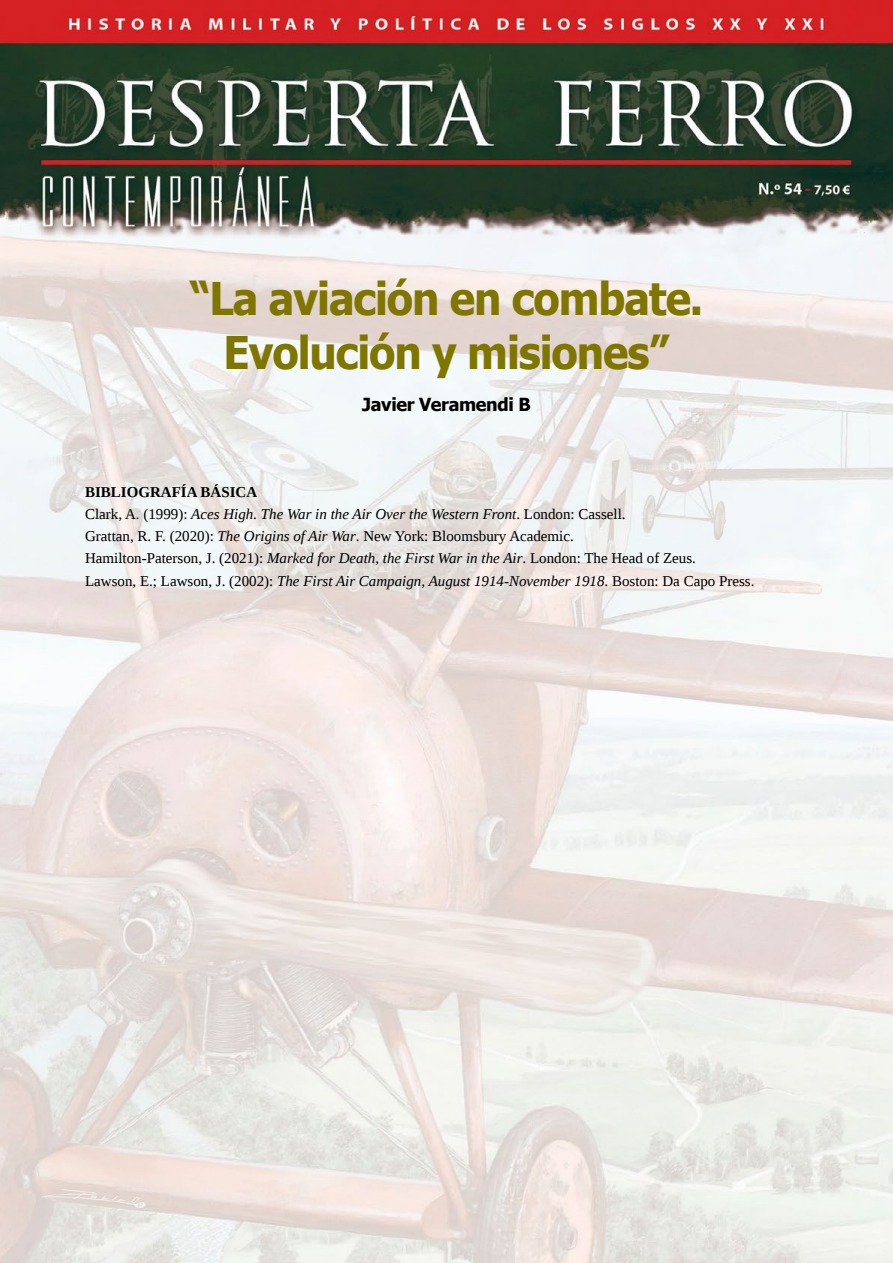
<style>
.page{position:relative;width:893px;height:1263px;background:#fff}
.page>*{position:absolute;margin:0;border:0;box-sizing:border-box;transform-origin:0 0}
.t1{font:700 45px/54px "Tahoma";letter-spacing:-.025em;color:#7f7600;text-align:center;scale:.95 1}
.t2{font:700 18px "Tahoma";letter-spacing:-.02em;color:#000}
.t3{font:15px/22.2px "Liberation Serif";color:#000}
.s1{font-weight:700}
.s2{font-style:italic}
</style>
<div class="page">
<img style="left:0;top:0;width:893px;height:1263px">
<h1 class="t1" style="left:190px;top:274px;width:542px">“La aviación en combate.<br>Evolución y misiones”</h1>
<p class="t2" style="left:362px;top:396px;width:170px">Javier Veramendi B</p>
<p class="t3" style="left:85px;top:482px;width:671px"><span class="s1">BIBLIOGRAFÍA BÁSICA<br></span>Clark, A. (1999): <span class="s2">Aces High. The War in the Air Over the Western Front</span>. London: Cassell.<br>Grattan, R. F. (2020): <span class="s2">The Origins of Air War</span>. New York: Bloomsbury Academic.<br>Hamilton-Paterson, J. (2021): <span class="s2">Marked for Death, the First War in the Air</span>. London: The Head of Zeus.<br>Lawson, E.; Lawson, J. (2002): <span class="s2">The First Air Campaign, August 1914-November 1918</span>. Boston: Da Capo Press.</p>
</div>
